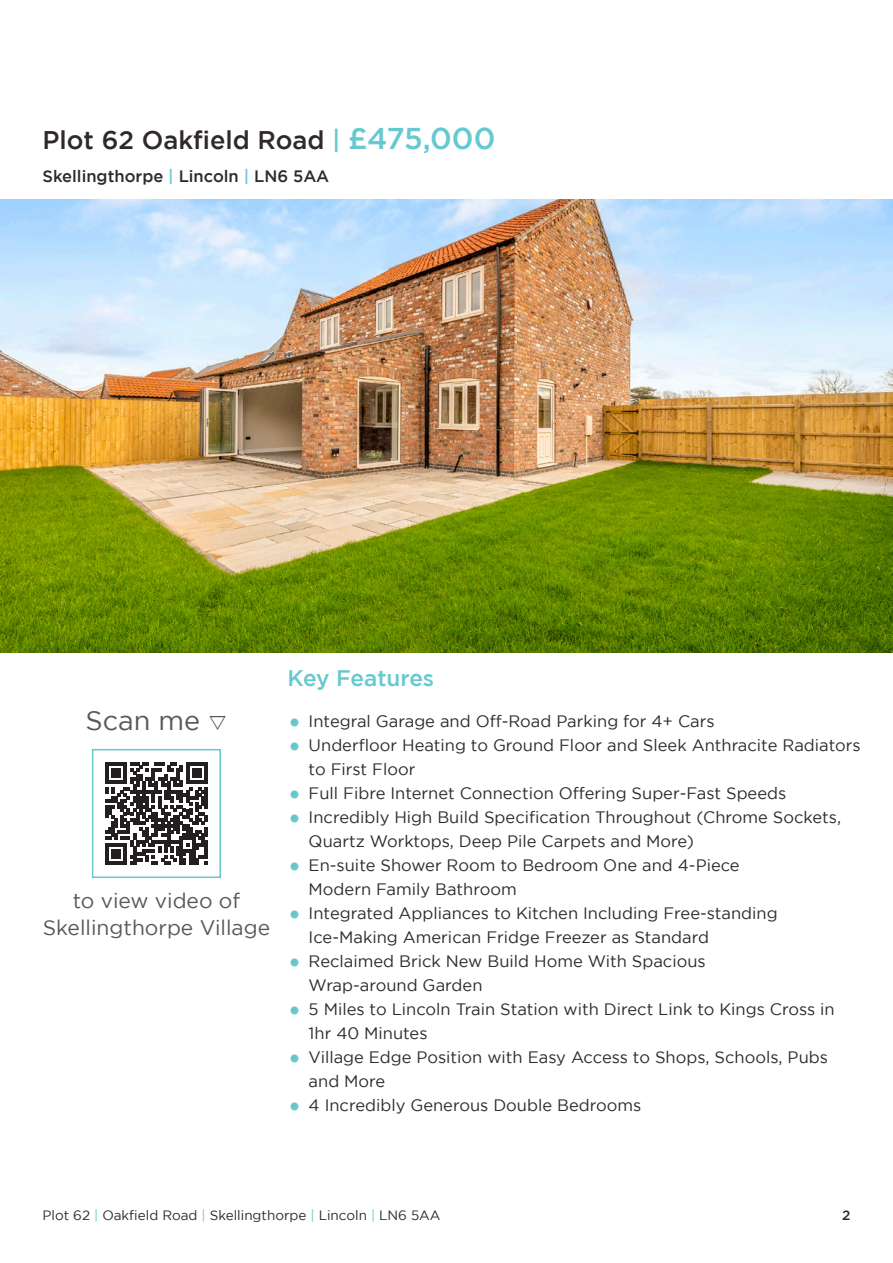
<style>
.page{position:relative;width:893px;height:1263px;background:#fff}
.page>*{position:absolute;margin:0;border:0;box-sizing:border-box;transform-origin:0 0}
.t1{font:27px "Gotham";color:#56585c}
.t2{font:500 25.5px "Gotham";color:#2f292a}
.t3{font:500 22.5px "Gotham";letter-spacing:-.005em;color:#66c9cf}
.t4{font:21px/27px "Gotham";color:#56585c;text-align:center}
.t5{font:16.5px/24px "Gotham";color:#2f292a}
.t6{font:500 16.5px "Gotham";color:#2f292a}
.t7{font:13.5px "Gotham";color:#2f292a}
.t8{font:500 13.5px "Gotham";color:#2f292a}
.s1{color:#66c9cf}
.s2{font-size:30px;color:#66c9cf}
</style>
<div class="page">
<img style="left:0;top:199px;width:893px;height:454px">
<svg style="left:105px;top:762px;width:103px;height:103px"></svg>
<div style="left:92px;top:749px;width:129px;height:129px;border:2px solid #66c9cf"></div>
<p class="t2" style="left:43px;top:125px;width:454px">Plot 62 Oakfield Road <span class="s1">|</span> <span class="s2">£475,000</span></p>
<p class="t6" style="left:43px;top:167px;width:288px">Skellingthorpe <span class="s1">|</span> Lincoln <span class="s1">|</span> LN6 5AA</p>
<p class="t1" style="left:85px;top:706px;width:143px">Scan me ▲</p>
<p class="t4" style="left:43px;top:887px;width:229px">to view video of<br>Skellingthorpe Village</p>
<p class="t3" style="left:287px;top:665px;width:148px">Key Features</p>
<p class="t5" style="left:287px;top:709px;width:429px"><span class="s2">•</span> Integral Garage and Off-Road Parking for 4+ Cars</p>
<p class="t5" style="left:309px;top:733px;width:553px;text-indent:-21px"><span class="s2">•</span> Underfloor Heating to Ground Floor and Sleek Anthracite Radiators to First Floor</p>
<p class="t5" style="left:287px;top:781px;width:500px"><span class="s2">•</span> Full Fibre Internet Connection Offering Super-Fast Speeds</p>
<p class="t5" style="left:309px;top:805px;width:534px;text-indent:-21px"><span class="s2">•</span> Incredibly High Build Specification Throughout (Chrome Sockets,<br>Quartz Worktops, Deep Pile Carpets and More)</p>
<p class="t5" style="left:309px;top:853px;width:433px;text-indent:-21px"><span class="s2">•</span> En-suite Shower Room to Bedroom One and 4-Piece<br>Modern Family Bathroom</p>
<p class="t5" style="left:309px;top:901px;width:471px;text-indent:-21px"><span class="s2">•</span> Integrated Appliances to Kitchen Including Free-standing<br>Ice-Making American Fridge Freezer as Standard</p>
<p class="t5" style="left:309px;top:949px;width:399px;text-indent:-21px"><span class="s2">•</span> Reclaimed Brick New Build Home With Spacious<br>Wrap-around Garden</p>
<p class="t5" style="left:309px;top:997px;width:528px;text-indent:-21px"><span class="s2">•</span> 5 Miles to Lincoln Train Station with Direct Link to Kings Cross in<br>1hr 40 Minutes</p>
<p class="t5" style="left:309px;top:1045px;width:521px;text-indent:-21px"><span class="s2">•</span> Village Edge Position with Easy Access to Shops, Schools, Pubs and More</p>
<p class="t5" style="left:287px;top:1093px;width:355px"><span class="s2">•</span> 4 Incredibly Generous Double Bedrooms</p>
<p class="t7" style="left:43px;top:1208px;width:400px">Plot 62 <span class="s1">|</span> Oakfield Road <span class="s1">|</span> Skellingthorpe <span class="s1">|</span> Lincoln <span class="s1">|</span> LN6 5AA</p>
<p class="t8" style="left:842px;top:1208px;width:10px">2</p>
</div>
